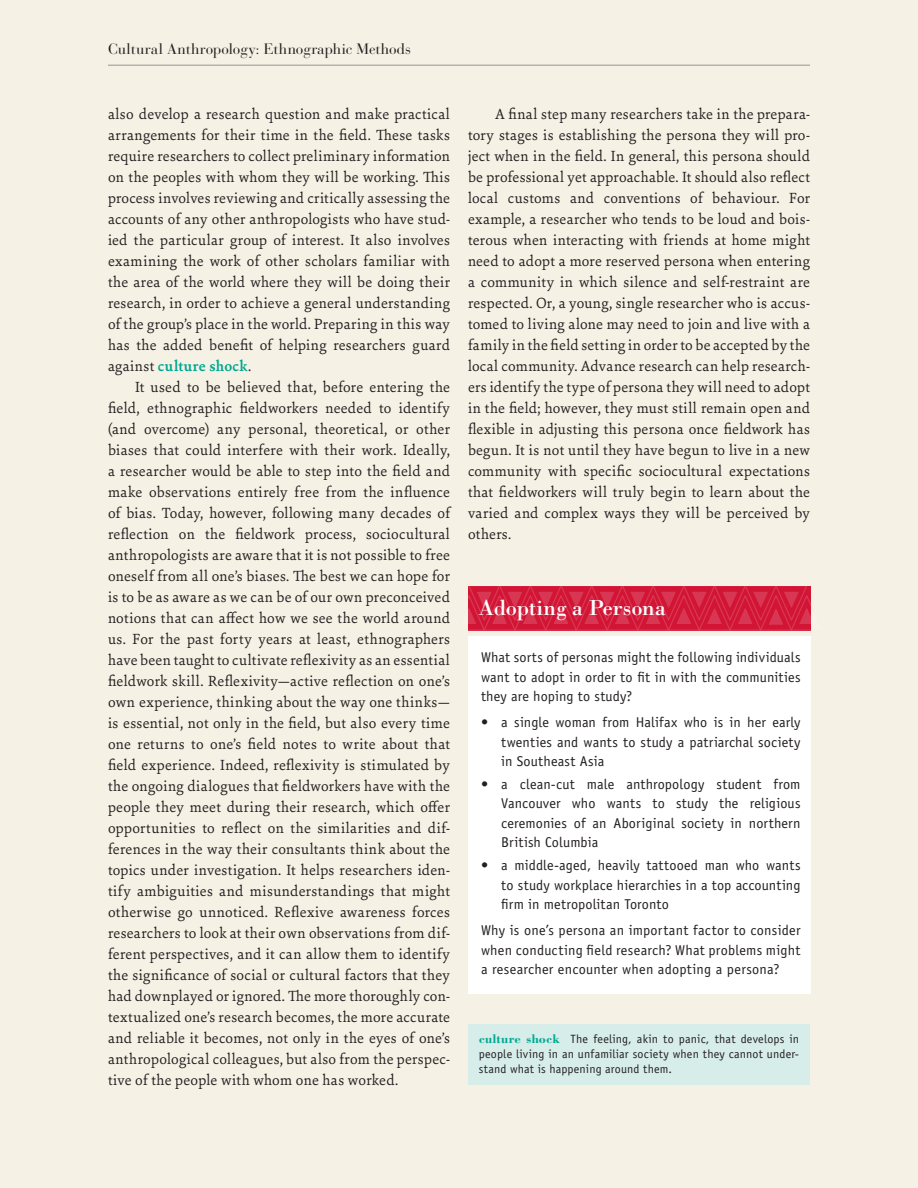
<style>
.page{position:relative;width:918px;height:1188px;background:#f6f1e5}
.page>*{position:absolute;margin:0;border:0;box-sizing:border-box;transform-origin:0 0}
.BOX4TTL{font:22.5px "Bodoni Std";letter-spacing:-.005em;color:#fff}
.BT{font:15.75px/21px "Sina Nova";letter-spacing:.015em;color:#231f20;text-align:justify}
.t1{font:15px "Bauer Bodoni Std";color:#231f20}
.t2{font:14.25px/19.5px "Officina Sans Std";letter-spacing:.01em;color:#231f20;text-align:justify}
.MN{font:12px/15px "Officina Sans Std";letter-spacing:.015em;color:#231f20;text-align:justify}
.s1{font-weight:700;color:#00a892}
.s2{font-family:"Bodoni Std";font-weight:700;font-size:12.75px;color:#00a892}
</style>
<div class="page">
<hr style="left:108px;top:65px;width:702px;height:1px;background:#939598">
<svg style="left:468px;top:586px;width:343px;height:45px;background:#d41f3f"></svg>
<div style="left:469px;top:637px;width:342px;height:357px;background:#fff"></div>
<div style="left:468px;top:1024px;width:342px;height:60px;background:#d6ede9"></div>
<p class="t1" style="left:108px;top:40px;width:305px">Cultural Anthropology: Ethnographic Methods</p>
<p class="BT" style="left:108px;top:103px;width:344px">also develop a research question and make practical arrangements for their time in the field. These tasks require researchers to collect preliminary information on the peoples with whom they will be working. This process involves reviewing and critically assessing the accounts of any other anthropologists who have stud&shy;ied the particular group of interest. It also involves examining the work of other scholars familiar with the area of the world where they will be doing their research, in order to achieve a general understanding of the group’s place in the world. Preparing in this way has the added benefit of helping researchers guard against <span class="s1">culture shock</span>.</p>
<p class="BT" style="left:108px;top:376px;width:344px;text-indent:27px">It used to be believed that, before entering the field, ethnographic fieldworkers needed to identify (and overcome) any personal, theoretical, or other biases that could interfere with their work. Ideally, a researcher would be able to step into the field and make observations entirely free from the influence of bias. Today, however, following many decades of reflection on the fieldwork process, sociocultural anthropologists are aware that it is not possible to free oneself from all one’s biases. The best we can hope for is to be as aware as we can be of our own preconceived notions that can affect how we see the world around us. For the past forty years at least, ethnographers have been taught to cultivate reflexivity as an essential fieldwork skill. Reflexivity—active reflection on one’s own experience, thinking about the way one thinks— is essential, not only in the field, but also every time one returns to one’s field notes to write about that field experience. Indeed, reflexivity is stimulated by the ongoing dialogues that fieldworkers have with the people they meet during their research, which offer opportunities to reflect on the similarities and dif&shy;ferences in the way their consultants think about the topics under investigation. It helps researchers iden&shy;tify ambiguities and misunderstandings that might otherwise go unnoticed. Reflexive awareness forces researchers to look at their own observations from dif&shy;ferent perspectives, and it can allow them to identify the significance of social or cultural factors that they had downplayed or ignored. The more thoroughly con&shy;textualized one’s research becomes, the more accurate and reliable it becomes, not only in the eyes of one’s anthropological colleagues, but also from the perspec&shy;tive of the people with whom one has worked.</p>
<p class="BT" style="left:468px;top:103px;width:344px;text-indent:27px">A final step many researchers take in the prepara&shy;tory stages is establishing the persona they will pro&shy;ject when in the field. In general, this persona should be professional yet approachable. It should also reflect local customs and conventions of behaviour. For example, a researcher who tends to be loud and bois&shy;terous when interacting with friends at home might need to adopt a more reserved persona when entering a community in which silence and self-restraint are respected. Or, a young, single researcher who is accus&shy;tomed to living alone may need to join and live with a family in the field setting in order to be accepted by the local community. Advance research can help research&shy;ers identify the type of persona they will need to adopt in the field; however, they must still remain open and flexible in adjusting this persona once fieldwork has begun. It is not until they have begun to live in a new community with specific sociocultural expectations that fieldworkers will truly begin to learn about the varied and complex ways they will be perceived by others.</p>
<p class="BOX4TTL" style="left:479px;top:594px;width:189px">Adopting a Persona</p>
<p class="t2" style="left:481px;top:647px;width:321px">What sorts of personas might the following individuals want to adopt in order to fit in with the communities they are hoping to study?</p>
<p class="t2" style="left:501px;top:713px;width:301px;text-indent:-20px">• a single woman from Halifax who is in her early twenties and wants to study a patriarchal society in Southeast Asia</p>
<p class="t2" style="left:501px;top:774px;width:301px;text-indent:-20px">• a clean-cut male anthropology student from Vancouver who wants to study the religious ceremonies of an Aboriginal society in northern British Columbia</p>
<p class="t2" style="left:501px;top:856px;width:301px;text-indent:-20px">• a middle-aged, heavily tattooed man who wants to study workplace hierarchies in a top accounting firm in metropolitan Toronto</p>
<p class="t2" style="left:481px;top:921px;width:321px">Why is one’s persona an important factor to consider when conducting field research? What problems might a researcher encounter when adopting a persona?</p>
<p class="MN" style="left:479px;top:1032px;width:322px"><span class="s2">culture shock</span> The feeling, akin to panic, that develops in people living in an unfamiliar society when they cannot under&shy;stand what is happening around them.</p>
</div>
